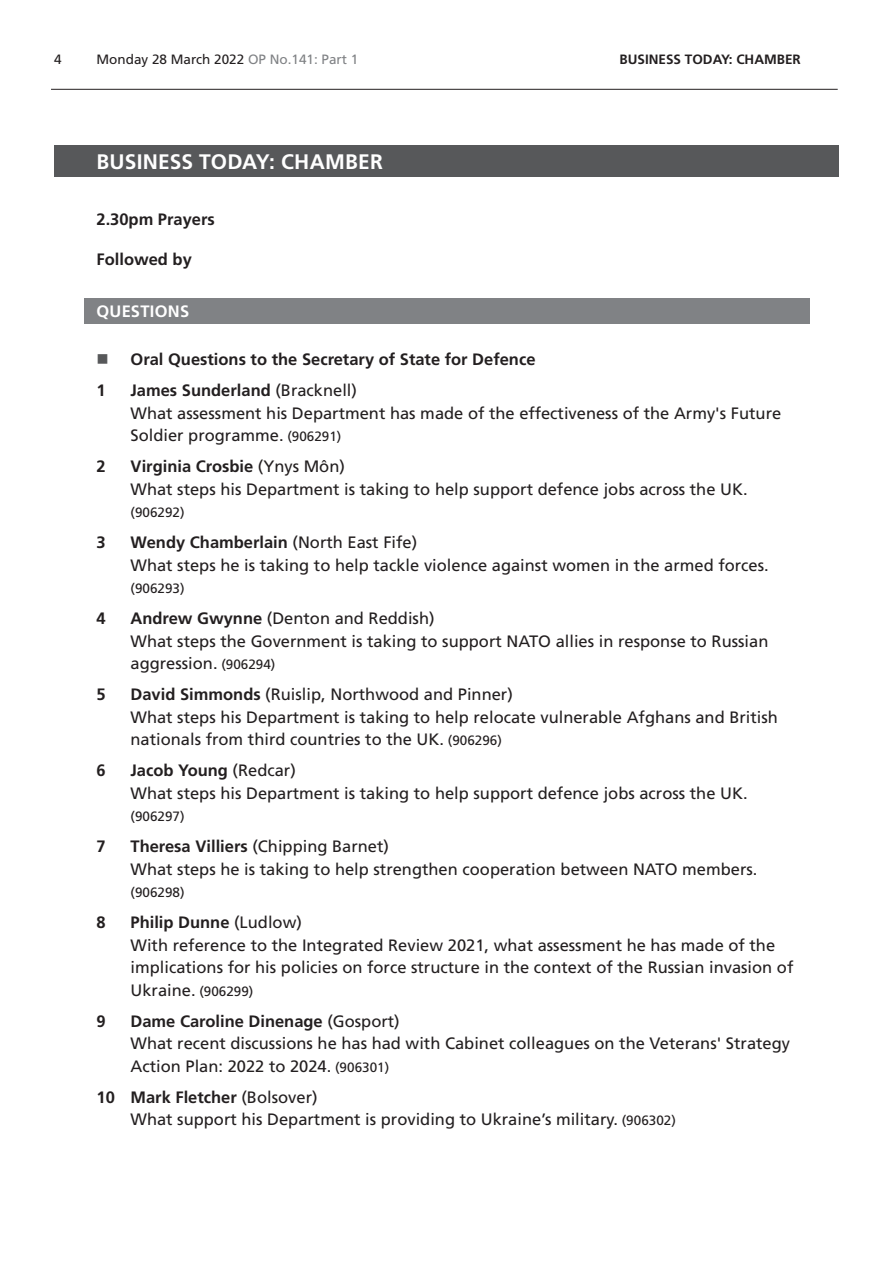
<style>
.page{position:relative;width:893px;height:1263px;background:#fff}
.page>*{position:absolute;margin:0;border:0;box-sizing:border-box;transform-origin:0 0}
.Heading1Grey{font:700 21px "Frutiger LT Std";letter-spacing:.01em;color:#fff}
.t1{font:16.5px/22.5px "Frutiger LT Std";color:#231f20}
.BoldTimingHeading{font:700 16.5px "Frutiger LT Std";color:#231f20}
.Heading2Grey{font:700 16.5px "Frutiger LT Std";letter-spacing:.015em;color:#fff}
.t2{font:13.5px "Frutiger LT Std";color:#231f20}
.t3{font:700 13.5px "Frutiger LT Std";color:#231f20}
.s1{color:#808285}
.s2{font-weight:700}
.s3{font-size:13.5px}
</style>
<div class="page">
<hr style="left:51px;top:89px;width:787px;height:1px;background:#231f20">
<div style="left:54px;top:146px;width:785px;height:31px;background:#57585a"></div>
<div style="left:84px;top:298px;width:725px;height:25px;background:#808285"></div>
<p class="t2" style="left:54px;top:52px;width:9px">4</p>
<p class="t2" style="left:97px;top:52px;width:263px">Monday 28 March 2022 <span class="s1">OP No.141: Part 1</span></p>
<p class="t3" style="left:620px;top:52px;width:17px">Business</p>
<p class="t3" style="left:685px;top:52px;width:28px">Today</p>
<p class="t3" style="left:729px;top:52px;width:26px">: Chamber</p>
<h2 class="Heading1Grey" style="left:97px;top:149px;width:288px">BUSINESS TODAY: CHAMBER</h2>
<p class="BoldTimingHeading" style="left:97px;top:210px;width:120px">2.30pm Prayers</p>
<p class="BoldTimingHeading" style="left:97px;top:249px;width:97px">Followed by</p>
<h2 class="Heading2Grey" style="left:97px;top:302px;width:94px">QUESTIONS</h2>
<p class="BoldTimingHeading" style="left:131px;top:350px;width:406px">Oral Questions to the Secretary of State for Defence</p>
<p class="BoldTimingHeading" style="left:97px;top:381px;width:11px">1</p>
<p class="t1" style="left:131px;top:379px;width:652px"><span class="s2">James Sunderland</span> (Bracknell)<br>What assessment his Department has made of the effectiveness of the Army's Future<br>Soldier programme. <span class="s3">(906291)</span></p>
<p class="BoldTimingHeading" style="left:97px;top:457px;width:11px">2</p>
<p class="t1" style="left:131px;top:455px;width:619px"><span class="s2">Virginia Crosbie</span> (Ynys Môn)<br>What steps his Department is taking to help support defence jobs across the UK.</p>
<p class="t2" style="left:131px;top:505px;width:56px">(906292)</p>
<p class="BoldTimingHeading" style="left:97px;top:533px;width:11px">3</p>
<p class="t1" style="left:131px;top:531px;width:640px"><span class="s2">Wendy Chamberlain</span> (North East Fife)<br>What steps he is taking to help tackle violence against women in the armed forces.</p>
<p class="t2" style="left:131px;top:581px;width:56px">(906293)</p>
<p class="BoldTimingHeading" style="left:97px;top:609px;width:11px">4</p>
<p class="t1" style="left:131px;top:607px;width:639px"><span class="s2">Andrew Gwynne</span> (Denton and Reddish)<br>What steps the Government is taking to support NATO allies in response to Russian aggression. <span class="s3">(906294)</span></p>
<p class="BoldTimingHeading" style="left:97px;top:685px;width:11px">5</p>
<p class="t1" style="left:131px;top:683px;width:649px"><span class="s2">David Simmonds</span> (Ruislip, Northwood and Pinner)<br>What steps his Department is taking to help relocate vulnerable Afghans and British nationals from third countries to the UK. <span class="s3">(906296)</span></p>
<p class="BoldTimingHeading" style="left:97px;top:761px;width:11px">6</p>
<p class="t1" style="left:131px;top:759px;width:619px"><span class="s2">Jacob Young</span> (Redcar)<br>What steps his Department is taking to help support defence jobs across the UK.</p>
<p class="t2" style="left:131px;top:809px;width:56px">(906297)</p>
<p class="BoldTimingHeading" style="left:97px;top:837px;width:11px">7</p>
<p class="t1" style="left:131px;top:835px;width:628px"><span class="s2">Theresa Villiers</span> (Chipping Barnet)<br>What steps he is taking to help strengthen cooperation between NATO members.</p>
<p class="t2" style="left:131px;top:885px;width:56px">(906298)</p>
<p class="BoldTimingHeading" style="left:97px;top:913px;width:11px">8</p>
<p class="t1" style="left:131px;top:911px;width:664px"><span class="s2">Philip Dunne</span> (Ludlow)<br>With reference to the Integrated Review 2021, what assessment he has made of the implications for his policies on force structure in the context of the Russian invasion of Ukraine. <span class="s3">(906299)</span></p>
<p class="BoldTimingHeading" style="left:97px;top:1011px;width:11px">9</p>
<p class="t1" style="left:131px;top:1010px;width:661px"><span class="s2">Dame Caroline Dinenage</span> (Gosport)<br>What recent discussions he has had with Cabinet colleagues on the Veterans' Strategy<br>Action Plan: 2022 to 2024. <span class="s3">(906301)</span></p>
<p class="t1" style="left:131px;top:1086px;width:547px;text-indent:-34px"><span class="s2">10 Mark Fletcher</span> (Bolsover)<br>What support his Department is providing to Ukraine’s military. <span class="s3">(906302)</span></p>
</div>
